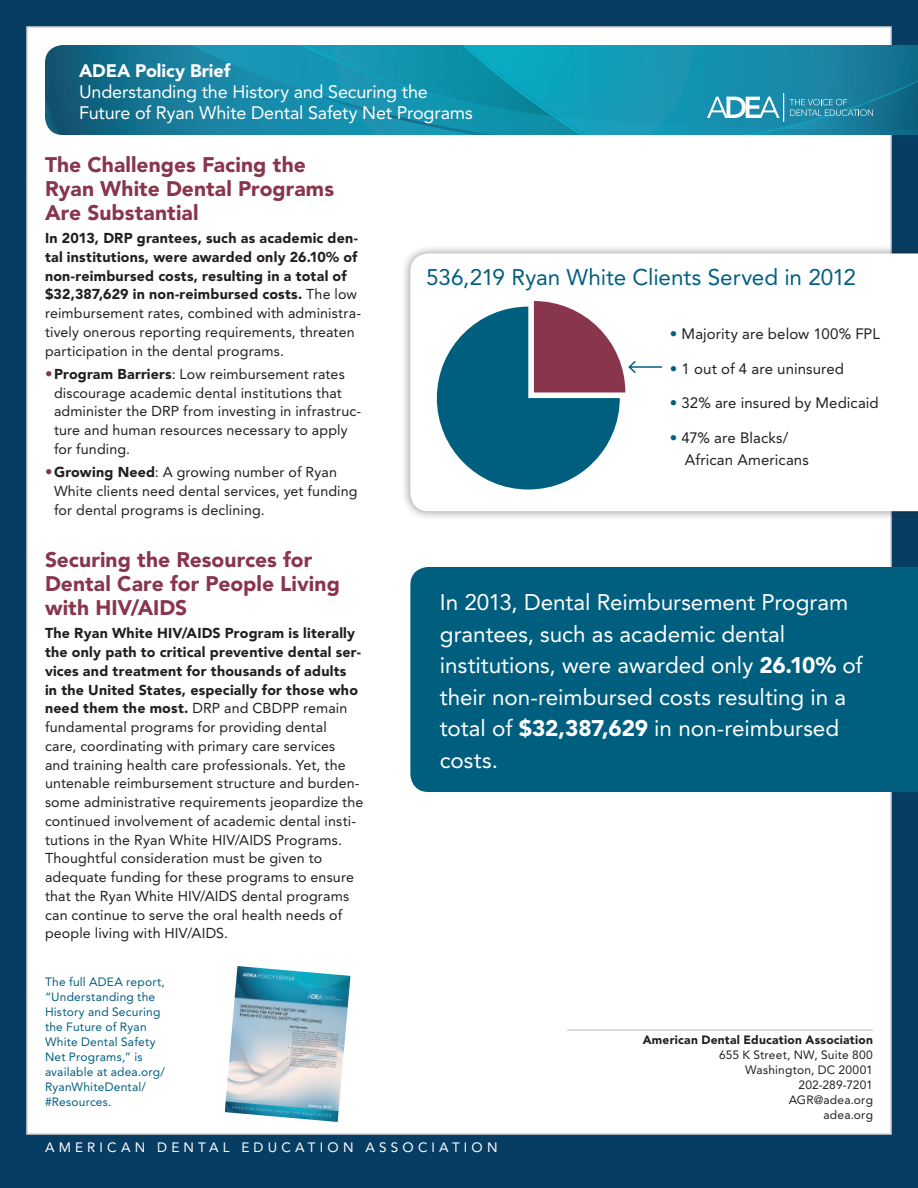
<style>
.page{position:relative;width:918px;height:1188px;background:#083d63}
.page>*{position:absolute;margin:0;border:0;box-sizing:border-box;transform-origin:0 0}
.Bhead{font:22.5px/31.5px "Avenir LT Std";color:#fff}
.Bhead-2{font:22.5px "Avenir LT Std";letter-spacing:-.005em;color:#005f7f}
.Bhead-3{font:900 21px/24px "Avenir LT Std";letter-spacing:.005em;color:#88354d}
.Date_Continued{font:18px/21px "Avenir LT Std";letter-spacing:-.01em;color:#fff}
.Ahead_continuted{font:900 18px "Avenir LT Std";letter-spacing:-.005em;color:#fff}
.Bhead-4{font:15px/22.5px "Avenir LT Std";letter-spacing:.005em;color:#231f20}
.Text_no_indent{font:14.25px/18.8px "Avenir LT Std";letter-spacing:.01em;color:#231f20}
.Text_no_indent-2{font:900 14.25px/18.8px "Avenir LT Std";letter-spacing:.015em;color:#231f20}
.Bullet_text{font:14.25px/18.8px "Avenir LT Std";letter-spacing:.01em;color:#231f20}
.t1{font:13.5px "Avenir LT Std";letter-spacing:.31em;color:#fff}
.Full_report{font:12px/15px "Avenir LT Std";letter-spacing:.015em;color:#005f7f}
.Full_report-2{font:12px "Avenir LT Std";letter-spacing:.015em;color:#231f20}
.Full_report-3{font:900 12px "Avenir LT Std";letter-spacing:.02em;color:#231f20}
.Address{font:12px "Avenir LT Std";letter-spacing:.01em;color:#231f20}
.s1{font-weight:400}
.s2{font-size:15px;color:#88354d}
.s3{font-weight:900}
.s4{color:#005f7f}
</style>
<div class="page">
<div style="left:26px;top:26px;width:866px;height:1109px;background:#fff;border:2px solid #d1d2d4"></div>
<svg style="left:45px;top:45px;width:143px;height:90px;background:#166f8c"></svg>
<svg style="left:45px;top:98px;width:100px;height:37px;background:#146380"></svg>
<svg style="left:188px;top:45px;width:730px;height:90px;background:#1890ae"></svg>
<div style="left:400px;top:244px;width:518px;height:277px;background:#231f20;opacity:.4"></div>
<svg style="left:410px;top:254px;width:508px;height:257px"></svg>
<hr style="left:567px;top:1029px;width:306px;height:2px;background:#d1d2d4">
<hr style="left:629px;top:366px;width:33px;height:2px;background:#005f7f">
<svg style="left:437px;top:301px;width:200px;height:189px"></svg>
<img style="left:225px;top:966px;width:125px;height:156px">
<div style="left:410px;top:567px;width:508px;height:225px;background:#005f7f"></div>
<p class="Ahead_continuted" style="left:79px;top:59px;width:153px">ADEA Policy Brief</p>
<p class="Date_Continued" style="left:79px;top:81px;width:395px">Understanding the History and Securing the<br>Future of Ryan White Dental Safety Net Programs</p>
<p class="Bhead-3" style="left:45px;top:152px;width:291px">The Challenges Facing the<br>Ryan White Dental Programs<br>Are Substantial</p>
<p class="Text_no_indent-2" style="left:45px;top:229px;width:318px">In 2013, DRP grantees, such as academic den&shy;tal institutions, were awarded only 26.10% of non-reimbursed costs, resulting in a total of $32,387,629 in non-reimbursed costs. <span class="s1">The low reimbursement rates, combined with administra&shy;tively onerous reporting requirements, threaten participation in the dental programs.</span></p>
<p class="Bullet_text" style="left:54px;top:365px;width:309px;text-indent:-9px"><span class="s2">•</span><span class="s3">Program Barriers</span>: Low reimbursement rates discourage academic dental institutions that administer the DRP from investing in infrastruc&shy;ture and human resources necessary to apply for funding.</p>
<p class="Bullet_text" style="left:54px;top:463px;width:305px;text-indent:-9px"><span class="s2">•</span><span class="s3">Growing Need</span>: A growing number of Ryan<br>White clients need dental services, yet funding for dental programs is declining.</p>
<p class="Bhead-3" style="left:45px;top:548px;width:296px">Securing the Resources for<br>Dental Care for People Living with HIV/AIDS</p>
<p class="Text_no_indent" style="left:45px;top:624px;width:320px"><span class="s3">The Ryan White HIV/AIDS Program is literally the only path to critical preventive dental ser&shy;vices and treatment for thousands of adults<br>in the United States, especially for those who need them the most.</span> DRP and CBDPP remain fundamental programs for providing dental<br>care, coordinating with primary care services<br>and training health care professionals. Yet, the untenable reimbursement structure and burden&shy;some administrative requirements jeopardize the continued involvement of academic dental insti&shy;tutions in the Ryan White HIV/AIDS Programs.<br>Thoughtful consideration must be given to adequate funding for these programs to ensure that the Ryan White HIV/AIDS dental programs can continue to serve the oral health needs of people living with HIV/AIDS.</p>
<p class="Full_report" style="left:45px;top:975px;width:121px">The full ADEA report, “Understanding the<br>History and Securing the Future of Ryan<br>White Dental Safety<br>Net Programs,” is available at adea.org/<br>RyanWhiteDental/ #Resources.</p>
<p class="Bhead-2" style="left:426px;top:264px;width:431px">536,219 Ryan White Clients Served in 2012</p>
<p class="Bhead-4" style="left:670px;top:323px;width:211px"><span class="s4">•</span> Majority are below 100% FPL</p>
<p class="Bhead-4" style="left:670px;top:357px;width:176px"><span class="s4">•</span> 1 out of 4 are uninsured</p>
<p class="Bhead-4" style="left:670px;top:392px;width:210px"><span class="s4">•</span> 32% are insured by Medicaid</p>
<p class="Bhead-4" style="left:685px;top:426px;width:125px;text-indent:-15px"><span class="s4">•</span> 47% are Blacks/<br>African Americans</p>
<p class="Bhead" style="left:440px;top:587px;width:424px">In 2013, Dental Reimbursement Program grantees, such as academic dental institutions, were awarded only <span class="s3">26.10%</span> of their non-reimbursed costs resulting in a total of <span class="s3">$32,387,629</span> in non-reimbursed costs.</p>
<p class="Full_report-3" style="left:643px;top:1033px;width:232px">American Dental Education Association</p>
<p class="Full_report-2" style="left:719px;top:1048px;width:155px">655 K Street, NW, Suite 800</p>
<p class="Full_report-2" style="left:745px;top:1063px;width:129px">Washington, DC 20001</p>
<p class="Address" style="left:799px;top:1078px;width:76px">202-289-7201</p>
<p class="Address" style="left:789px;top:1093px;width:86px">AGR@adea.org</p>
<p class="Full_report-2" style="left:824px;top:1108px;width:51px">adea.org</p>
<p class="t1" style="left:45px;top:1139px;width:454px">AMERICAN DENTAL EDUCATION ASSOCIATION</p>
</div>
